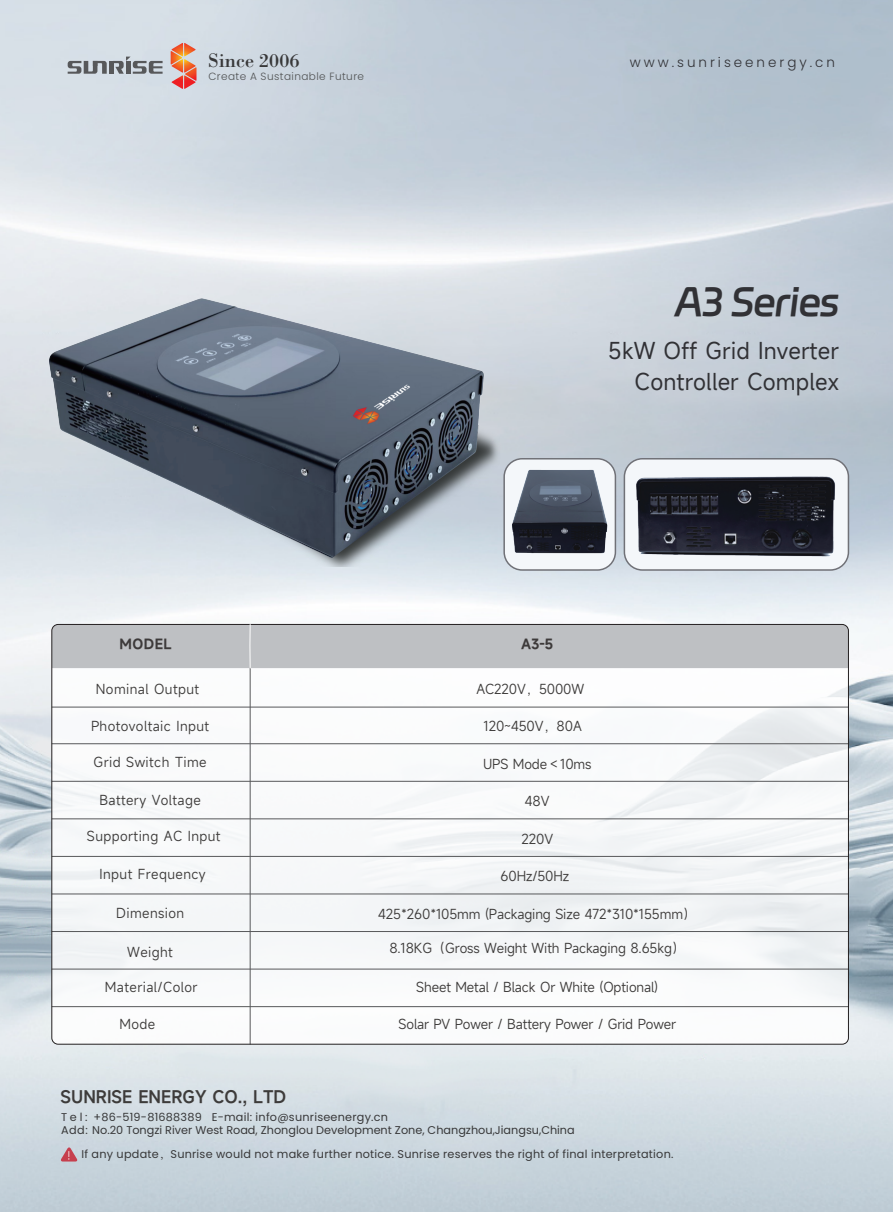
<style>
.page{position:relative;width:893px;height:1212px;background:#fff}
.page>*{position:absolute;margin:0;border:0;box-sizing:border-box;transform-origin:0 0}
.t1{font:39px "Ding Talk Jin Bu Ti";letter-spacing:-.015em;color:#313135}
.t2{font:22.5px/30.6px "Mi Sans";letter-spacing:.005em;color:#313135;text-align:right}
.t3{font:20.25px "Bodoni Std";color:#383839}
.t4{font:600 16.5px "Mi Sans";color:#3d3b3a}
.t5{font:300 13.5px "Poppins";letter-spacing:.22em;color:#313135}
.t6{font:13.35px "Mi Sans";letter-spacing:-.01em;color:#3d3b3a}
.t7{font:13.35px "Mi Sans";letter-spacing:.03em;color:#3d3b3a}
.t8{font:600 13.35px "Mi Sans";letter-spacing:.03em;color:#3d3a3a}
.t9{font:11.25px/13.5px "Poppins";color:#383839}
.t10{font:11.25px "Poppins";letter-spacing:.02em;color:#383839}
.t11{font:300 10.5px "Poppins";letter-spacing:.04em;color:#515354}
.s1{font-family:"Adobe Song Std";font-weight:300}
</style>
<div class="page">
<img style="left:0;top:0;width:893px;height:1212px">
<div style="left:624px;top:459px;width:224px;height:111px;background:#f4f7fa;border-radius:18px"></div>
<div style="left:624px;top:458px;width:225px;height:113px;border:2px solid #707177;border-radius:18px"></div>
<div style="left:504px;top:459px;width:111px;height:111px;background:#f4f7fa;border-radius:18px"></div>
<div style="left:503px;top:458px;width:113px;height:113px;border:2px solid #707177;border-radius:18px"></div>
<img style="left:47px;top:290px;width:463px;height:276px">
<img style="left:510px;top:464px;width:102px;height:97px">
<img style="left:636px;top:476px;width:199px;height:81px">
<svg style="left:52px;top:624px;width:796px;height:420px"></svg>
<hr style="left:52px;top:781px;width:796px;height:1px;background:#57585a">
<hr style="left:52px;top:743px;width:796px;height:1px;background:#57585a">
<hr style="left:52px;top:707px;width:796px;height:1px;background:#57585a">
<hr style="left:52px;top:818px;width:796px;height:1px;background:#57585a">
<hr style="left:52px;top:856px;width:796px;height:1px;background:#57585a">
<hr style="left:52px;top:894px;width:796px;height:1px;background:#57585a">
<hr style="left:52px;top:931px;width:796px;height:1px;background:#57585a">
<hr style="left:52px;top:969px;width:796px;height:1px;background:#57585a">
<hr style="left:52px;top:1006px;width:796px;height:1px;background:#57585a">
<hr style="left:250px;top:668px;width:1px;height:376px;background:#57585a">
<div style="left:52px;top:624px;width:796px;height:44px;background:#bec0c3"></div>
<svg style="left:60px;top:1147px;width:18px;height:14px"></svg>
<div style="left:109px;top:61px;width:5px;height:13px;background:#57585a"></div>
<svg style="left:68px;top:61px;width:39px;height:13px"></svg>
<svg style="left:113px;top:57px;width:50px;height:17px"></svg>
<svg style="left:171px;top:43px;width:25px;height:46px"></svg>
<h3 class="t3" style="left:208px;top:48px;width:93px">Since 2006</h3>
<p class="t11" style="left:208px;top:71px;width:157px">Create A Sustainable Future</p>
<p class="t5" style="left:630px;top:54px;width:207px">www.sunriseenergy.cn</p>
<h1 class="t1" style="left:675px;top:272px;width:166px">A3 Series</h1>
<h2 class="t2" style="left:608px;top:335px;width:232px">5kW Off Grid Inverter<br>Controller Complex</h2>
<p class="t8" style="left:120px;top:635px;width:54px">MODEL</p>
<p class="t8" style="left:521px;top:635px;width:33px">A3-5</p>
<p class="t7" style="left:96px;top:680px;width:105px">Nominal Output</p>
<p class="t6" style="left:476px;top:680px;width:109px">AC220V，5000W</p>
<p class="t7" style="left:91px;top:717px;width:120px">Photovoltaic Input</p>
<p class="t7" style="left:94px;top:753px;width:114px">Grid Switch Time</p>
<p class="t7" style="left:99px;top:791px;width:103px">Battery Voltage</p>
<p class="t6" style="left:484px;top:717px;width:100px">120~450V，80A</p>
<p class="t6" style="left:483px;top:755px;width:110px">UPS Mode＜10ms</p>
<p class="t6" style="left:525px;top:792px;width:26px">48V</p>
<p class="t7" style="left:87px;top:827px;width:135px">Supporting AC Input</p>
<p class="t7" style="left:100px;top:865px;width:108px">Input Frequency</p>
<p class="t7" style="left:116px;top:904px;width:69px">Dimension</p>
<p class="t6" style="left:127px;top:943px;width:47px">Weight</p>
<p class="t7" style="left:105px;top:978px;width:94px">Material/Color</p>
<p class="t6" style="left:521px;top:829px;width:33px">220V</p>
<p class="t6" style="left:501px;top:867px;width:70px">60Hz/50Hz</p>
<p class="t6" style="left:378px;top:904px;width:319px">425*260*105mm (Packaging Size 472*310*155mm）</p>
<p class="t6" style="left:389px;top:939px;width:297px">8.18KG（Gross Weight With Packaging 8.65kg）</p>
<p class="t6" style="left:416px;top:978px;width:243px">Sheet Metal / Black Or White (Optional)</p>
<p class="t6" style="left:119px;top:1015px;width:37px">Mode</p>
<p class="t6" style="left:399px;top:1015px;width:279px">Solar PV Power / Battery Power / Grid Power</p>
<p class="t4" style="left:61px;top:1086px;width:227px">SUNRISE ENERGY CO., LTD</p>
<p class="t9" style="left:61px;top:1110px;width:515px">T e l : +86-519-81688389 E-mail: info@sunriseenergy.cn<br>Add: No.20 Tongzi River West Road, Zhonglou Development Zone, Changzhou,Jiangsu,China</p>
<p class="t10" style="left:81px;top:1147px;width:594px">If any update<span class="s1">，</span>Sunrise would not make further notice. Sunrise reserves the right of final interpretation.</p>
</div>
